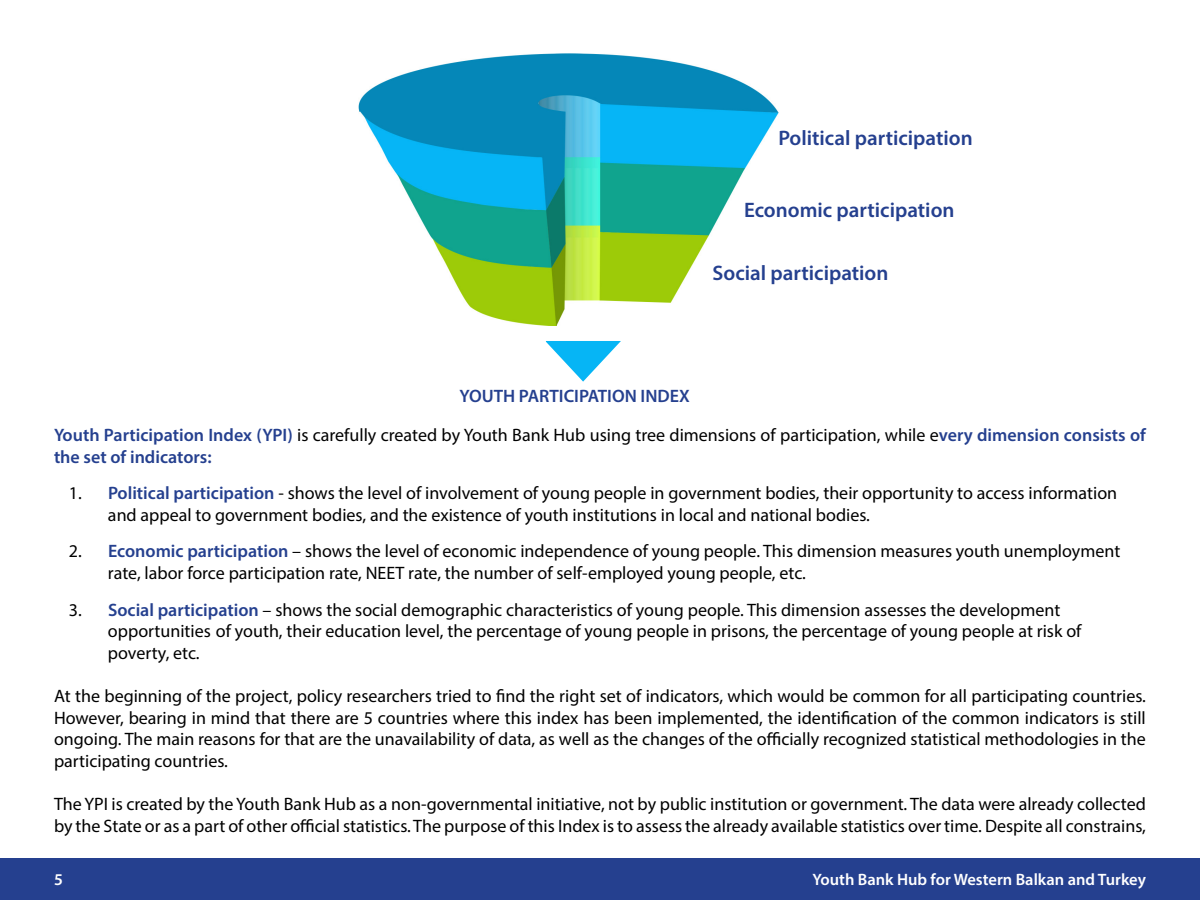
<style>
.page{position:relative;width:1200px;height:900px;background:#fff}
.page>*{position:absolute;margin:0;border:0;box-sizing:border-box;transform-origin:0 0}
.t1{font:600 21px "Myriad Pro";color:#25408f}
.t2{font:18px/21.6px "Myriad Pro";color:#000}
.t3{font:600 18px "Myriad Pro";color:#25408f}
.t4{font:600 16.5px "Myriad Pro";color:#fff}
.s1{font-weight:600;color:#25408f}
</style>
<div class="page">
<div style="left:0;top:858px;width:1200px;height:42px;background:#25408f"></div>
<img style="left:358px;top:54px;width:420px;height:272px">
<svg style="left:546px;top:341px;width:75px;height:41px"></svg>
<p class="t1" style="left:778px;top:124px;width:196px">Political participation</p>
<p class="t1" style="left:744px;top:196px;width:212px">Economic participation</p>
<p class="t1" style="left:713px;top:259px;width:177px">Social participation</p>
<p class="t3" style="left:459px;top:384px;width:232px">YOUTH PARTICIPATION INDEX</p>
<p class="t2" style="left:54px;top:424px;width:1093px"><span class="s1">Youth Participation Index (YPI)</span> is carefully created by Youth Bank Hub using tree dimensions of participation, while e<span class="s1">very dimension consists of the set of indicators:</span></p>
<p class="t2" style="left:108px;top:482px;width:1011px;text-indent:-39px">1. <span class="s1">Political participation</span> - shows the level of involvement of young people in government bodies, their opportunity to access information and appeal to government bodies, and the existence of youth institutions in local and national bodies.</p>
<p class="t2" style="left:108px;top:540px;width:1014px;text-indent:-39px">2. <span class="s1">Economic participation</span> – shows the level of economic independence of young people. This dimension measures youth unemployment rate, labor force participation rate, NEET rate, the number of self-employed young people, etc.</p>
<p class="t2" style="left:108px;top:598px;width:975px;text-indent:-39px">3. <span class="s1">Social participation</span> – shows the social demographic characteristics of young people. This dimension assesses the development opportunities of youth, their education level, the percentage of young people in prisons, the percentage of young people at risk of poverty, etc.</p>
<p class="t2" style="left:54px;top:685px;width:1094px;text-align:justify">At the beginning of the project, policy researchers tried to find the right set of indicators, which would be common for all participating countries.<br>However, bearing in mind that there are 5 countries where this index has been implemented, the identification of the common indicators is still ongoing. The main reasons for that are the unavailability of data, as well as the changes of the officially recognized statistical methodologies in the participating countries.</p>
<p class="t2" style="left:54px;top:793px;width:1094px">The YPI is created by the Youth Bank Hub as a non-governmental initiative, not by public institution or government. The data were already collected by the State or as a part of other official statistics. The purpose of this Index is to assess the already available statistics over time. Despite all constrains,</p>
<p class="t4" style="left:54px;top:869px;width:10px">5</p>
<p class="t4" style="left:813px;top:869px;width:335px">Youth Bank Hub for Western Balkan and Turkey</p>
</div>
